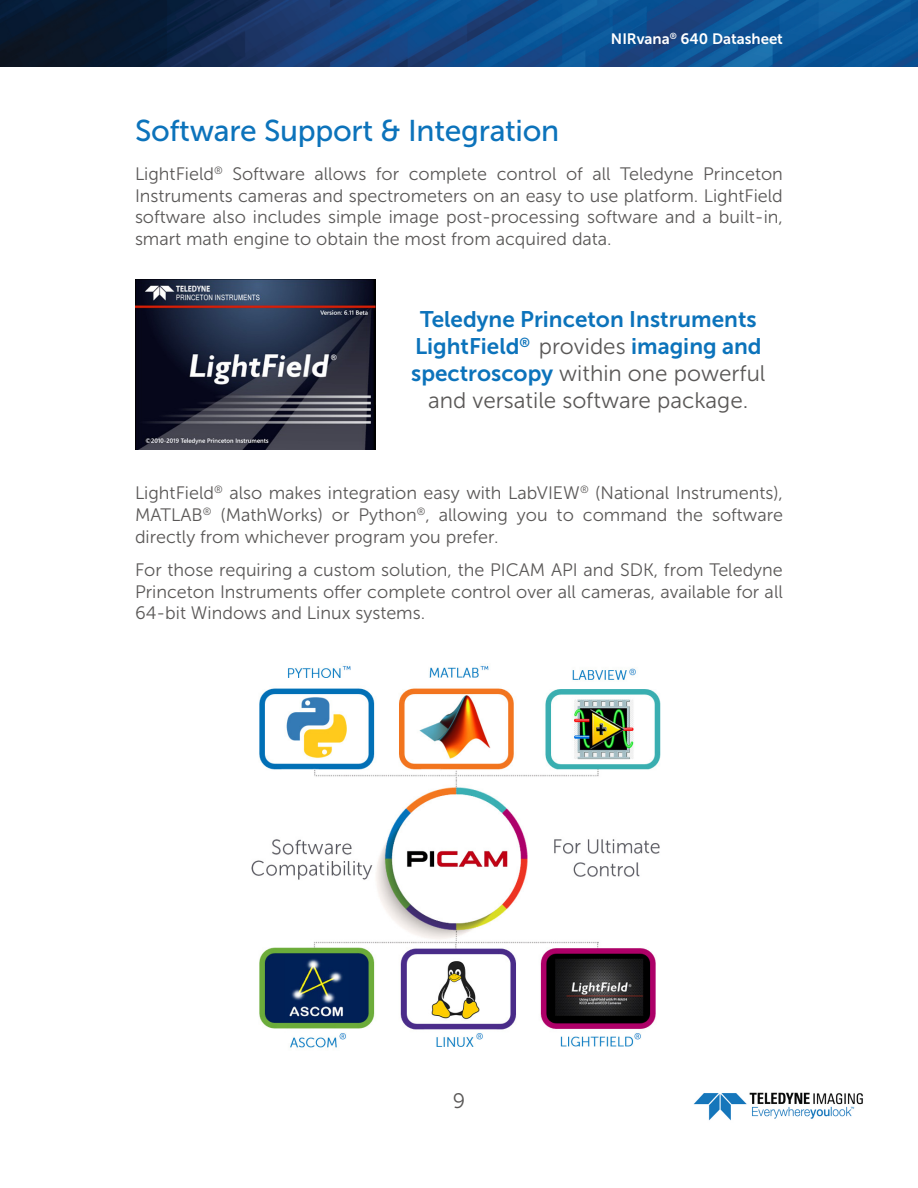
<style>
.page{position:relative;width:918px;height:1188px;background:#fff}
.page>*{position:absolute;margin:0;border:0;box-sizing:border-box;transform-origin:0 0}
.t1{font:30px "Museo Sans 500";letter-spacing:-.01em;color:#0c73bb}
.t2{font:22.5px/27px "Museo Sans 700";color:#0c73bb}
.t3{font:22.5px/27px "Museo Sans 300";color:#5a5857;text-align:center}
.t4{font:21px "Museo Sans 300";color:#5a5857}
.t5{font:18px/21.6px "Museo Sans 300";color:#5a5857;text-align:justify}
.t6{font:15px "Museo Sans 700";color:#fff}
.s1{font-family:"Museo Sans 300";color:#5a5857}
.s2{font-family:"Museo Sans 700";color:#0c73bb}
</style>
<div class="page">
<img style="left:693px;top:1092px;width:170px;height:29px">
<img style="left:0;top:0;width:918px;height:67px">
<img style="left:135px;top:280px;width:240px;height:170px">
<img style="left:251px;top:665px;width:410px;height:383px">
<h1 class="t1" style="left:135px;top:119px;width:426px">Software Support &amp; Integration</h1>
<p class="t6" style="left:611px;top:33px;width:174px">NIRvana<sup>®</sup> 640 Datasheet</p>
<p class="t5" style="left:135px;top:165px;width:649px">LightField<sup>®</sup> Software allows for complete control of all Teledyne Princeton Instruments cameras and spectrometers on an easy to use platform. LightField software also includes simple image post-processing software and a built-in, smart math engine to obtain the most from acquired data.</p>
<p class="t2" style="left:415px;top:308px;width:348px">Teledyne Princeton Instruments<br>LightField<sup>®</sup> <span class="s1">provides</span> imaging and</p>
<p class="t3" style="left:411px;top:362px;width:356px"><span class="s2">spectroscopy</span> within one powerful and versatile software package.</p>
<p class="t5" style="left:135px;top:484px;width:649px">LightField<sup>®</sup> also makes integration easy with LabVIEW<sup>®</sup> (National Instruments), MATLAB<sup>®</sup> (MathWorks) or Python<sup>®</sup>, allowing you to command the software directly from whichever program you prefer.</p>
<p class="t5" style="left:135px;top:561px;width:649px">For those requiring a custom solution, the PICAM API and SDK, from Teledyne Princeton Instruments offer complete control over all cameras, available for all 64-bit Windows and Linux systems.</p>
<p class="t4" style="left:453px;top:1092px;width:14px">9</p>
</div>
